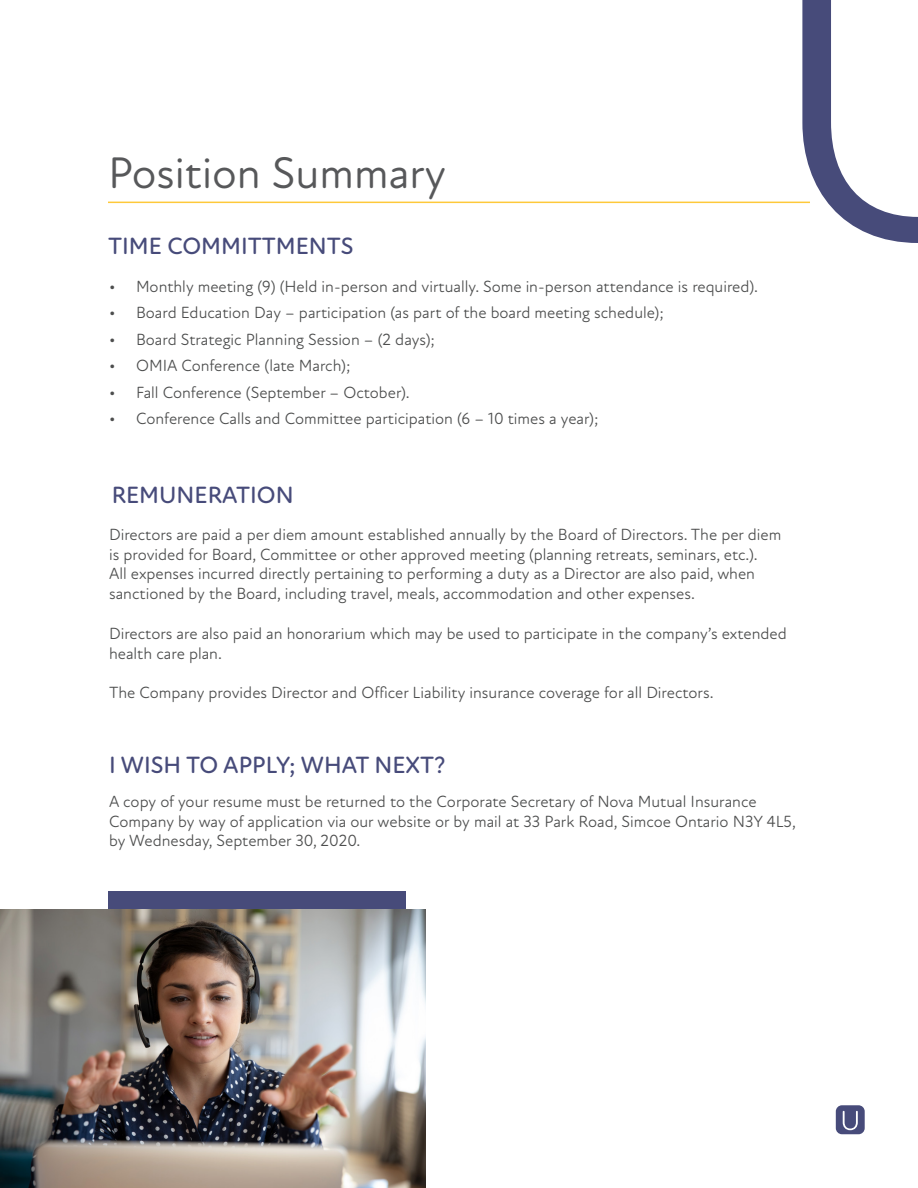
<style>
.page{position:relative;width:918px;height:1188px;background:#fff}
.page>*{position:absolute;margin:0;border:0;box-sizing:border-box;transform-origin:0 0}
.Page_Title{font:45px "Atten Round New";color:#57585a}
.Callout_Title{font:500 24px "Atten Round New";color:#474b7a}
.Small_Content{font:16.5px/19.8px "Atten Round New";color:#4d4e4e}
</style>
<div class="page">
<div style="left:836px;top:1105px;width:29px;height:29px;background:#474b7a;border-radius:6px"></div>
<svg style="left:843px;top:1111px;width:15px;height:19px"></svg>
<svg style="left:802px;top:0;width:116px;height:243px"></svg>
<hr style="left:108px;top:202px;width:702px;height:1px;background:#fec93a">
<div style="left:108px;top:891px;width:298px;height:297px;background:#474b7a"></div>
<img style="left:0;top:909px;width:426px;height:279px">
<p class="Page_Title" style="left:108px;top:146px;width:340px">Position Summary</p>
<p class="Callout_Title" style="left:108px;top:232px;width:247px">TIME COMMITTMENTS</p>
<p class="Small_Content" style="left:109px;top:276px;width:650px">• Monthly meeting (9) (Held in-person and virtually. Some in-person attendance is required).</p>
<p class="Small_Content" style="left:109px;top:303px;width:556px">• Board Education Day – participation (as part of the board meeting schedule);</p>
<p class="Small_Content" style="left:109px;top:329px;width:328px">• Board Strategic Planning Session – (2 days);</p>
<p class="Small_Content" style="left:109px;top:356px;width:243px">• OMIA Conference (late March);</p>
<p class="Small_Content" style="left:109px;top:383px;width:302px">• Fall Conference (September – October).</p>
<p class="Small_Content" style="left:109px;top:409px;width:491px">• Conference Calls and Committee participation (6 – 10 times a year);</p>
<p class="Callout_Title" style="left:112px;top:481px;width:183px">REMUNERATION</p>
<p class="Small_Content" style="left:109px;top:525px;width:674px">Directors are paid a per diem amount established annually by the Board of Directors. The per diem is provided for Board, Committee or other approved meeting (planning retreats, seminars, etc.).<br>All expenses incurred directly pertaining to performing a duty as a Director are also paid, when sanctioned by the Board, including travel, meals, accommodation and other expenses.</p>
<p class="Small_Content" style="left:109px;top:624px;width:679px">Directors are also paid an honorarium which may be used to participate in the company’s extended health care plan.</p>
<p class="Small_Content" style="left:109px;top:683px;width:606px">The Company provides Director and Officer Liability insurance coverage for all Directors.</p>
<p class="Callout_Title" style="left:109px;top:751px;width:338px">I WISH TO APPLY; WHAT NEXT?</p>
<p class="Small_Content" style="left:109px;top:792px;width:688px">A copy of your resume must be returned to the Corporate Secretary of Nova Mutual Insurance<br>Company by way of application via our website or by mail at 33 Park Road, Simcoe Ontario N3Y 4L5, by Wednesday, September 30, 2020.</p>
</div>
